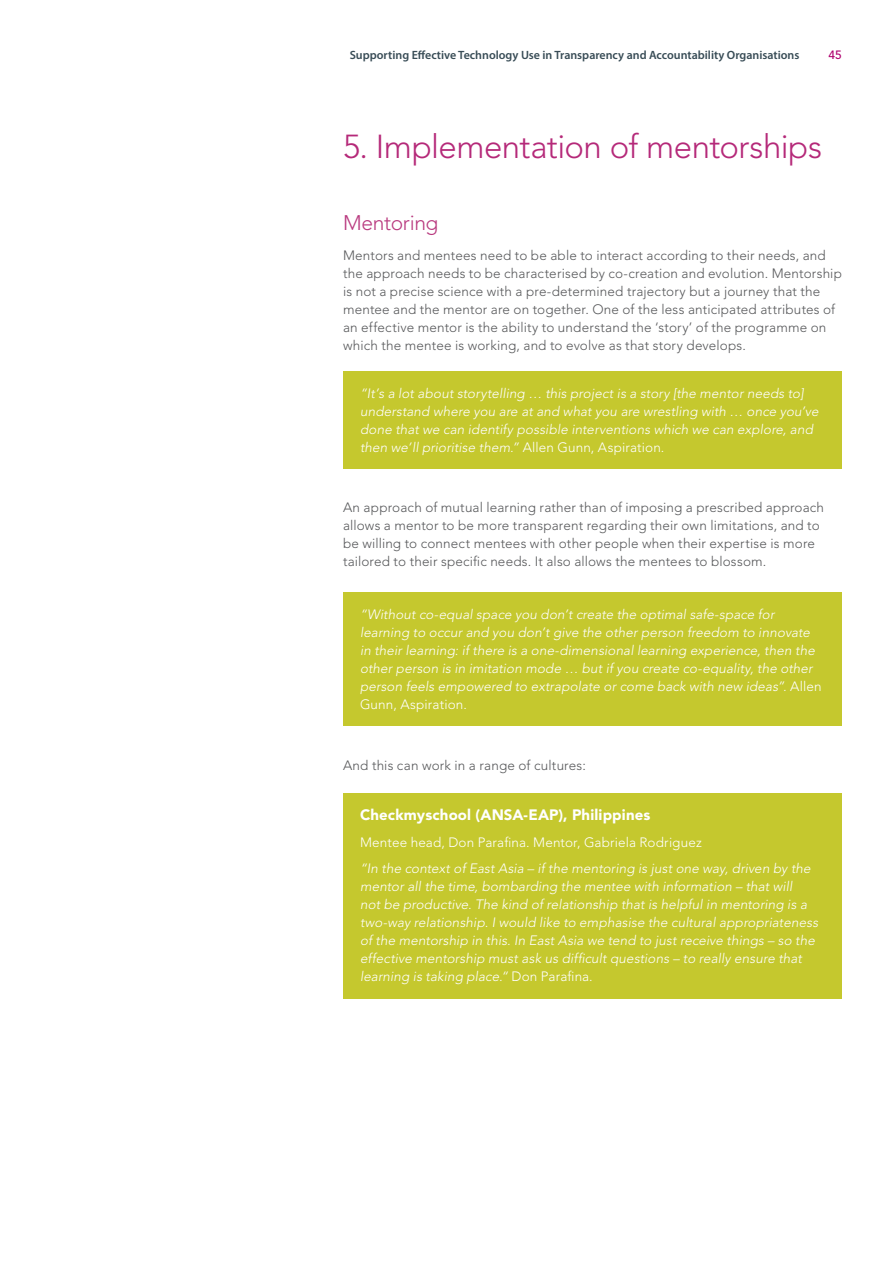
<style>
.page{position:relative;width:893px;height:1263px;background:#fff}
.page>*{position:absolute;margin:0;border:0;box-sizing:border-box;transform-origin:0 0}
.t1{font:300 33px "Avenir LT Std";letter-spacing:-.015em;color:#b52979}
.t2{font:300 21px "Avenir LT Std";letter-spacing:-.015em;color:#b93a7f}
.t3{font:900 15px "Avenir LT Std";letter-spacing:.01em;color:#fff}
.t4{font:italic 300 13.5px/18px "Avenir LT Std";letter-spacing:.01em;color:#fff}
.t5{font:300 13.5px/18px "Avenir LT Std";letter-spacing:.01em;color:#57585a}
.t6{font:300 13.5px "Avenir LT Std";letter-spacing:.01em;color:#fff}
.t7{font:600 12px "Myriad Pro";color:#384c56}
.t8{font:500 12px "Avenir LT Std";color:#af016e}
.s1{font-style:normal}
</style>
<div class="page">
<div style="left:343px;top:371px;width:499px;height:97px;background:#c5c82e"></div>
<div style="left:343px;top:593px;width:499px;height:133px;background:#c5c82e"></div>
<div style="left:343px;top:793px;width:499px;height:205px;background:#c5c82e"></div>
<p class="t7" style="left:350px;top:48px;width:451px">Supporting Effective Technology Use in Transparency and Accountability Organisations</p>
<p class="t8" style="left:829px;top:48px;width:15px">45</p>
<h1 class="t1" style="left:343px;top:127px;width:481px">5. Implementation of mentorships</h1>
<h2 class="t2" style="left:343px;top:210px;width:97px">Mentoring</h2>
<p class="t5" style="left:343px;top:246px;width:500px">Mentors and mentees need to be able to interact according to their needs, and the approach needs to be characterised by co-creation and evolution. Mentorship is not a precise science with a pre-determined trajectory but a journey that the mentee and the mentor are on together. One of the less anticipated attributes of an effective mentor is the ability to understand the ‘story’ of the programme on which the mentee is working, and to evolve as that story develops.</p>
<p class="t4" style="left:360px;top:384px;width:460px">“It’s a lot about storytelling … this project is a story [the mentor needs to] understand where you are at and what you are wrestling with … once you’ve done that we can identify possible interventions which we can explore, and then we’ll prioritise them.” <span class="s1">Allen Gunn, Aspiration.</span></p>
<p class="t5" style="left:343px;top:498px;width:483px">An approach of mutual learning rather than of imposing a prescribed approach allows a mentor to be more transparent regarding their own limitations, and to be willing to connect mentees with other people when their expertise is more tailored to their specific needs. It also allows the mentees to blossom.</p>
<p class="t4" style="left:360px;top:606px;width:463px">“Without co-equal space you don’t create the optimal safe-space for learning to occur and you don’t give the other person freedom to innovate in their learning: if there is a one-dimensional learning experience, then the other person is in imitation mode … but if you create co-equality, the other person feels empowered to extrapolate or come back with new ideas”. <span class="s1">Allen Gunn, Aspiration.</span></p>
<p class="t5" style="left:343px;top:756px;width:244px">And this can work in a range of cultures:</p>
<p class="t3" style="left:360px;top:806px;width:292px">Checkmyschool (ANSA-EAP), Philippines</p>
<p class="t6" style="left:360px;top:834px;width:343px">Mentee head, Don Parafina. Mentor, Gabriela Rodriguez</p>
<p class="t4" style="left:360px;top:860px;width:460px">“In the context of East Asia – if the mentoring is just one way, driven by the mentor all the time, bombarding the mentee with information – that will<br>not be productive. The kind of relationship that is helpful in mentoring is a two-way relationship. I would like to emphasise the cultural appropriateness of the mentorship in this. In East Asia we tend to just receive things – so the effective mentorship must ask us difficult questions – to really ensure that learning is taking place.“ <span class="s1">Don Parafina.</span></p>
</div>
